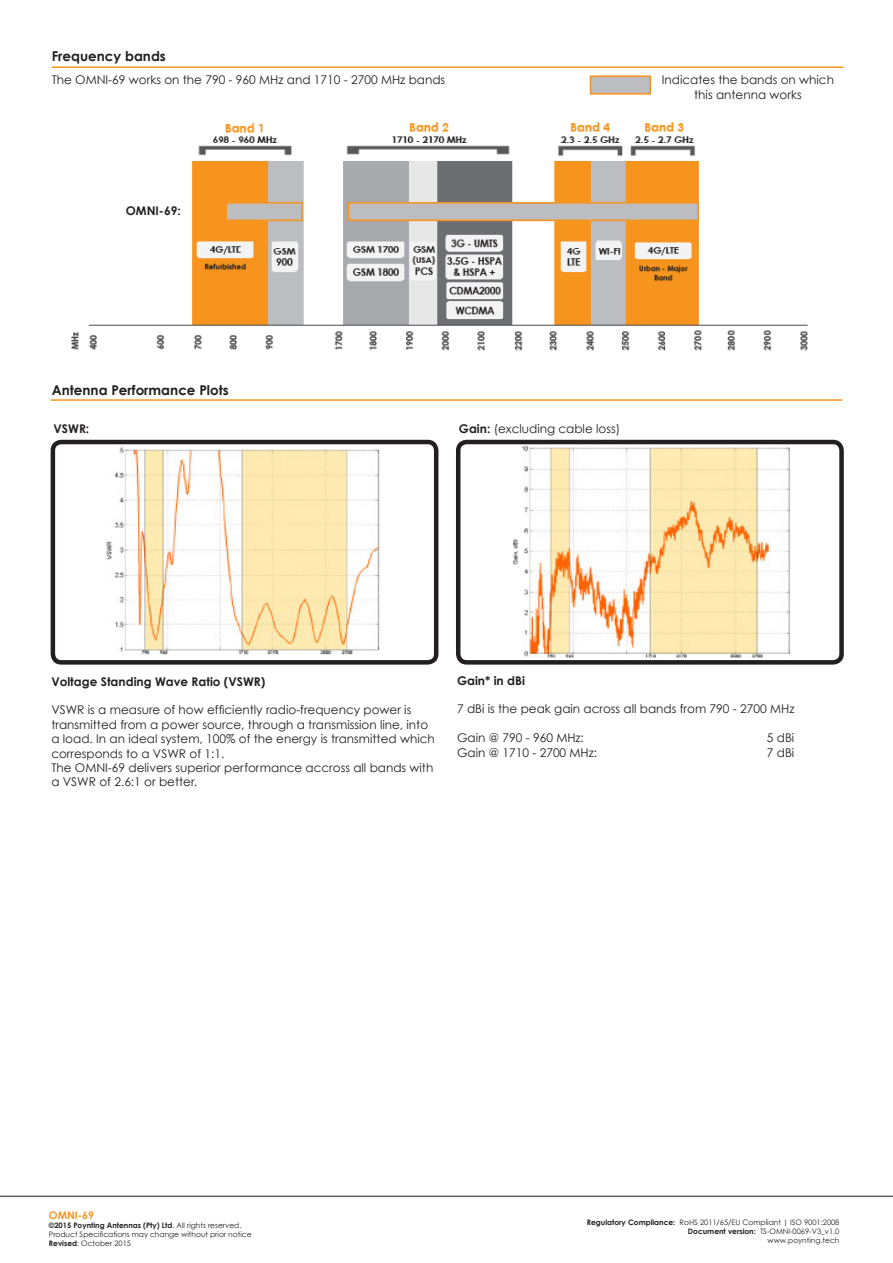
<style>
.page{position:relative;width:893px;height:1263px;background:#fff}
.page>*{position:absolute;margin:0;border:0;box-sizing:border-box;transform-origin:0 0}
.t1{font:700 13.5px "Century Gothic";color:#231f20}
.t2{font:12px/14.4px "Century Gothic";color:#231f20}
.t3{font:700 12px "Century Gothic";color:#231f20}
.t4{font:700 10.5px "Century Gothic";color:#f7931d}
.t5{font:7.5px/9px "Century Gothic";color:#231f20;text-align:right}
.s1{font-weight:700}
</style>
<div class="page">
<hr style="left:0;top:1196px;width:893px;height:1px;background:#231f20">
<img style="left:106px;top:447px;width:274px;height:208px">
<div style="left:51px;top:440px;width:387px;height:225px;border:4px solid #231f20;border-radius:9px"></div>
<img style="left:513px;top:445px;width:277px;height:213px">
<div style="left:456px;top:440px;width:388px;height:225px;border:4px solid #231f20;border-radius:9px"></div>
<hr style="left:51px;top:399px;width:791px;height:2px;background:#f79420">
<hr style="left:52px;top:66px;width:791px;height:2px;background:#f79420">
<img style="left:71px;top:122px;width:737px;height:229px">
<div style="left:225px;top:202px;width:78px;height:19px;background:#bcbdc0;border:2px solid #f79420"></div>
<div style="left:348px;top:202px;width:351px;height:19px;background:#bcbdc0;border:2px solid #f79420"></div>
<div style="left:590px;top:75px;width:61px;height:20px;background:#bcbdc0;border:2px solid #f79420"></div>
<p class="t1" style="left:52px;top:48px;width:116px">Frequency bands</p>
<p class="t2" style="left:52px;top:73px;width:395px">The OMNI-69 works on the 790 - 960 MHz and 1710 - 2700 MHz bands</p>
<p class="t3" style="left:126px;top:203px;width:56px">OMNI-69:</p>
<p class="t2" style="left:662px;top:73px;width:174px;text-align:center">Indicates the bands on which this antenna works</p>
<p class="t1" style="left:52px;top:382px;width:179px">Antenna Performance Plots</p>
<p class="t3" style="left:54px;top:421px;width:37px">VSWR:</p>
<p class="t2" style="left:459px;top:421px;width:163px"><span class="s1">Gain:</span> (excluding cable loss)</p>
<p class="t3" style="left:51px;top:674px;width:216px">Voltage Standing Wave Ratio (VSWR)</p>
<p class="t2" style="left:51px;top:703px;width:385px">VSWR is a measure of how efficiently radio-frequency power is transmitted from a power source, through a transmission line, into a load. In an ideal system, 100% of the energy is transmitted which corresponds to a VSWR of 1:1.<br>The OMNI-69 delivers superior performance accross all bands with a VSWR of 2.6:1 or better.</p>
<p class="t3" style="left:457px;top:673px;width:69px">Gain* in dBi</p>
<p class="t2" style="left:457px;top:702px;width:339px">7 dBi is the peak gain across all bands from 790 - 2700 MHz</p>
<p class="t2" style="left:457px;top:730px;width:128px">Gain @ 790 - 960 MHz:</p>
<p class="t2" style="left:767px;top:730px;width:29px">5 dBi</p>
<p class="t2" style="left:457px;top:745px;width:142px">Gain @ 1710 - 2700 MHz:</p>
<p class="t2" style="left:767px;top:745px;width:29px">7 dBi</p>
<p class="t4" style="left:49px;top:1209px;width:47px">OMNI-69</p>
<p class="t5" style="left:49px;top:1221px;width:204px;text-align:left"><span class="s1">©2015 Poynting Antennas (Pty) Ltd</span>. All rights reserved.<br>Product Specifications may change without prior notice<br><span class="s1">Revised</span>: October 2015</p>
<p class="t5" style="left:587px;top:1217px;width:254px"><span class="s1">Regulatory Compliance:</span> RoHS 2011/65/EU Compliant | ISO 9001:2008<br><span class="s1">Document version:</span> TS-OMNI-0069-V3_v1.0<br>www.poynting.tech</p>
</div>
